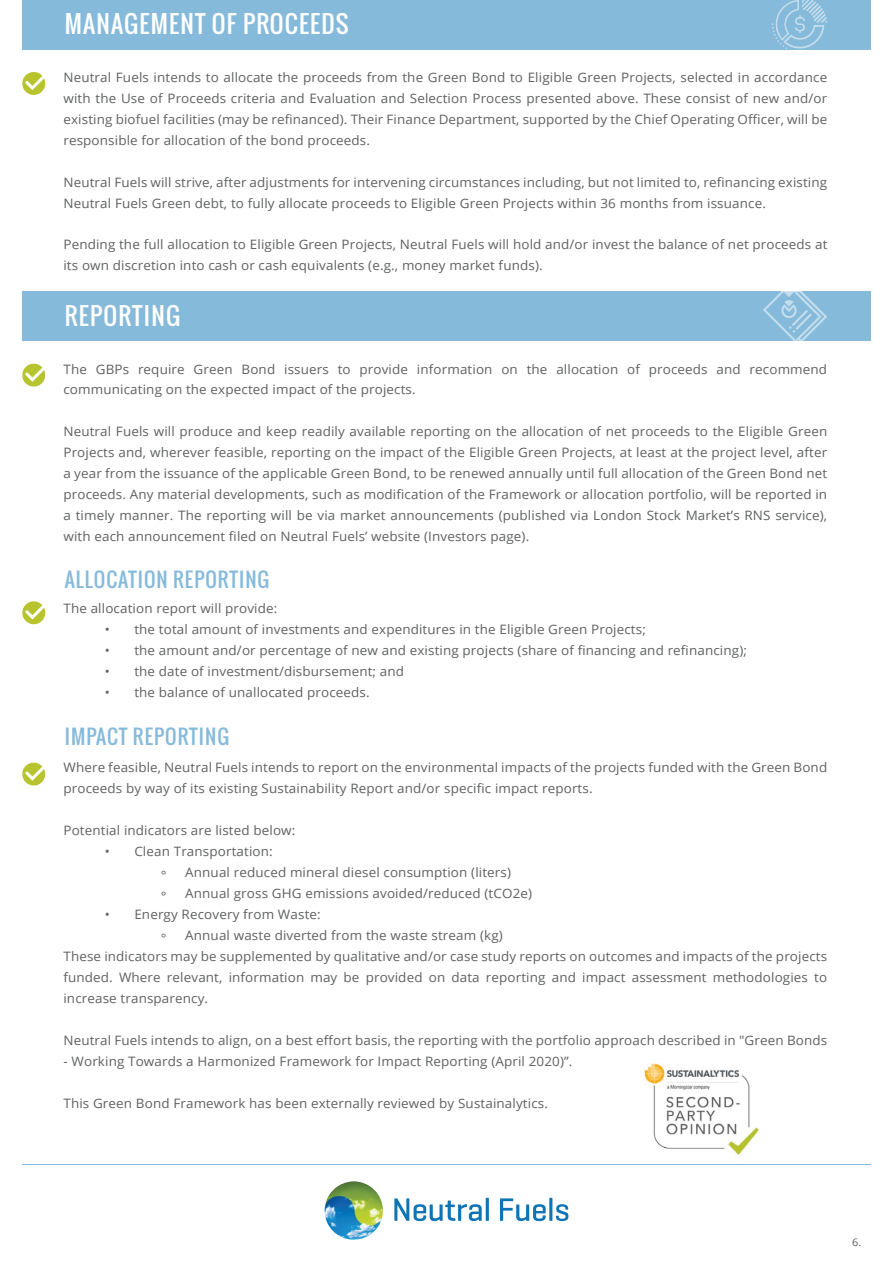
<style>
.page{position:relative;width:893px;height:1263px;background:#fff}
.page>*{position:absolute;margin:0;border:0;box-sizing:border-box;transform-origin:0 0}
.t1{font:24px "Oswald";letter-spacing:.05em;color:#fff}
.t2{font:19.95px "Oswald";letter-spacing:.05em;color:#86badb}
.t3{font:12.9px/21px "Open Sans";letter-spacing:.01em;color:#5f6161;scale:1.04 1}
.t4{font:10.5px "Open Sans";color:#5f6161;scale:1.04 1}
</style>
<div class="page">
<div style="left:22px;top:0;width:849px;height:49px;background:#86badb"></div>
<svg style="left:805px;top:3px;width:22px;height:45px"></svg>
<div style="left:22px;top:292px;width:849px;height:49px;background:#86badb"></div>
<svg style="left:763px;top:291px;width:64px;height:50px"></svg>
<svg style="left:22px;top:364px;width:23px;height:23px"></svg>
<img style="left:325px;top:1181px;width:58px;height:59px;border-radius:29px">
<svg style="left:394px;top:1198px;width:88px;height:23px"></svg>
<hr style="left:486px;top:1198px;width:3px;height:23px;background:#0d75b6">
<svg style="left:500px;top:1198px;width:46px;height:23px"></svg>
<hr style="left:549px;top:1198px;width:3px;height:23px;background:#0d75b6">
<svg style="left:556px;top:1204px;width:12px;height:17px"></svg>
<hr style="left:22px;top:1164px;width:849px;height:1px;background:#86badb">
<img style="left:644px;top:1063px;width:116px;height:92px">
<svg style="left:22px;top:601px;width:23px;height:23px"></svg>
<svg style="left:22px;top:763px;width:23px;height:22px"></svg>
<svg style="left:22px;top:72px;width:23px;height:23px"></svg>
<img style="left:772px;top:0;width:33px;height:49px">
<h1 class="t1" style="left:65px;top:6px;width:286px">MANAGEMENT OF PROCEEDS</h1>
<p class="t3" style="left:63px;top:66px;width:736px;text-align:justify">Neutral Fuels intends to allocate the proceeds from the Green Bond to Eligible Green Projects, selected in accordance with the Use of Proceeds criteria and Evaluation and Selection Process presented above. These consist of new and/or existing biofuel facilities (may be refinanced). Their Finance Department, supported by the Chief Operating Officer, will be responsible for allocation of the bond proceeds.</p>
<p class="t3" style="left:63px;top:171px;width:736px">Neutral Fuels will strive, after adjustments for intervening circumstances including, but not limited to, refinancing existing<br>Neutral Fuels Green debt, to fully allocate proceeds to Eligible Green Projects within 36 months from issuance.</p>
<p class="t3" style="left:63px;top:234px;width:736px">Pending the full allocation to Eligible Green Projects, Neutral Fuels will hold and/or invest the balance of net proceeds at its own discretion into cash or cash equivalents (e.g., money market funds).</p>
<h1 class="t1" style="left:65px;top:297px;width:117px">REPORTING</h1>
<p class="t3" style="left:63px;top:358px;width:736px">The GBPs require Green Bond issuers to provide information on the allocation of proceeds and recommend communicating on the expected impact of the projects.</p>
<p class="t3" style="left:63px;top:421px;width:736px;text-align:justify">Neutral Fuels will produce and keep readily available reporting on the allocation of net proceeds to the Eligible Green Projects and, wherever feasible, reporting on the impact of the Eligible Green Projects, at least at the project level, after a year from the issuance of the applicable Green Bond, to be renewed annually until full allocation of the Green Bond net proceeds. Any material developments, such as modification of the Framework or allocation portfolio, will be reported in a timely manner. The reporting will be via market announcements (published via London Stock Market’s RNS service), with each announcement filed on Neutral Fuels’ website (Investors page).</p>
<h2 class="t2" style="left:65px;top:564px;width:206px">ALLOCATION REPORTING</h2>
<p class="t3" style="left:63px;top:597px;width:207px">The allocation report will provide:</p>
<p class="t3" style="left:105px;top:618px;width:522px">• the total amount of investments and expenditures in the Eligible Green Projects;</p>
<p class="t3" style="left:105px;top:639px;width:619px">• the amount and/or percentage of new and existing projects (share of financing and refinancing);</p>
<p class="t3" style="left:105px;top:660px;width:289px">• the date of investment/disbursement; and</p>
<p class="t3" style="left:105px;top:681px;width:256px">• the balance of unallocated proceeds.</p>
<h2 class="t2" style="left:65px;top:721px;width:166px">IMPACT REPORTING</h2>
<p class="t3" style="left:63px;top:757px;width:736px">Where feasible, Neutral Fuels intends to report on the environmental impacts of the projects funded with the Green Bond proceeds by way of its existing Sustainability Report and/or specific impact reports.</p>
<p class="t3" style="left:63px;top:820px;width:225px">Potential indicators are listed below:</p>
<p class="t3" style="left:161px;top:839px;width:109px;line-height:24px;text-indent:-56px">• Clean Transportation: °</p>
<p class="t3" style="left:185px;top:862px;width:315px">Annual reduced mineral diesel consumption (liters)</p>
<p class="t3" style="left:161px;top:886px;width:7px">°</p>
<p class="t3" style="left:185px;top:883px;width:335px">Annual gross GHG emissions avoided/reduced (tCO2e)</p>
<p class="t3" style="left:161px;top:902px;width:155px;line-height:24px;text-indent:-56px">• Energy Recovery from Waste: °</p>
<p class="t3" style="left:63px;top:924px;width:736px;text-indent:122px">Annual waste diverted from the waste stream (kg)<br>These indicators may be supplemented by qualitative and/or case study reports on outcomes and impacts of the projects funded. Where relevant, information may be provided on data reporting and impact assessment methodologies to increase transparency.</p>
<p class="t3" style="left:63px;top:1029px;width:736px">Neutral Fuels intends to align, on a best effort basis, the reporting with the portfolio approach described in "Green Bonds</p>
<p class="t3" style="left:63px;top:1050px;width:491px">- Working Towards a Harmonized Framework for Impact Reporting (April 2020)”.</p>
<p class="t3" style="left:63px;top:1092px;width:467px">This Green Bond Framework has been externally reviewed by Sustainalytics.</p>
<p class="t4" style="left:852px;top:1235px;width:10px">6.</p>
</div>
